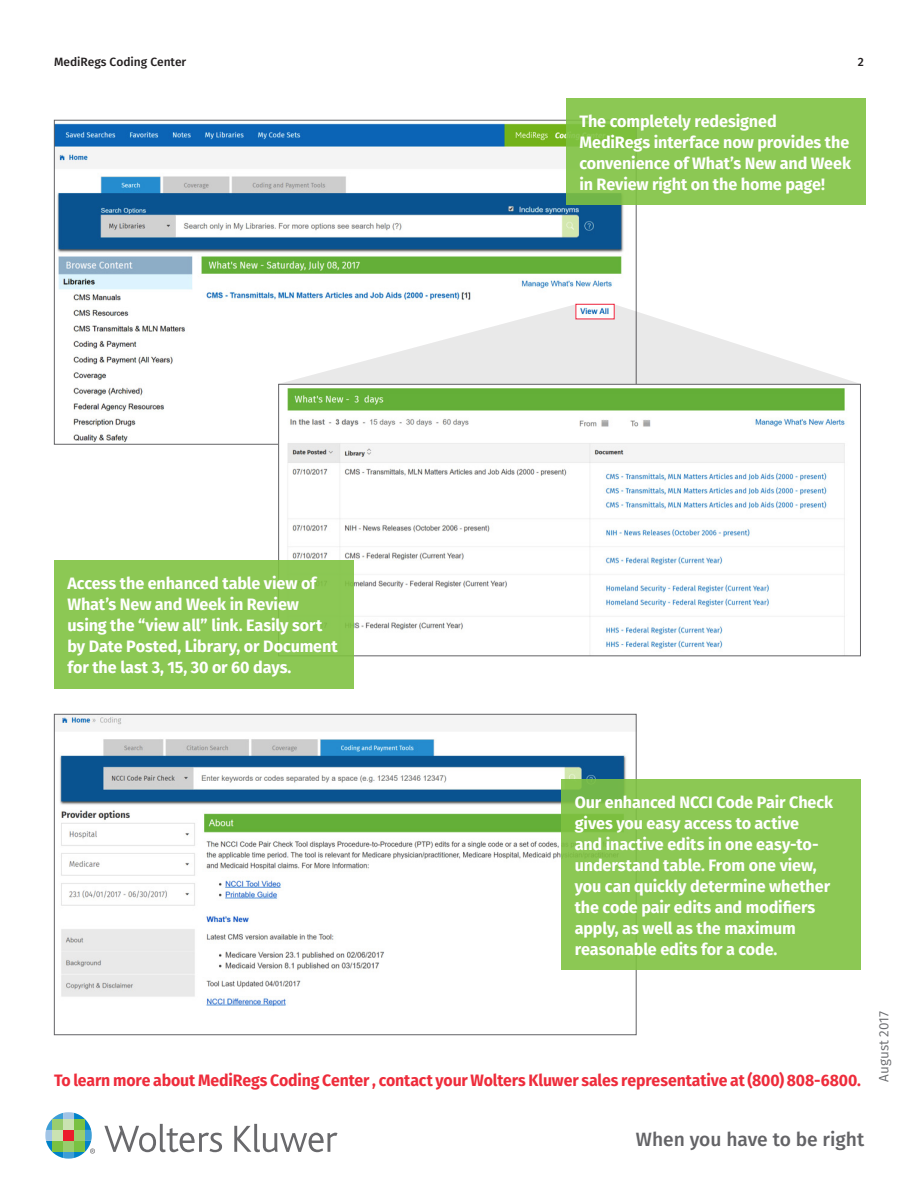
<style>
.page{position:relative;width:918px;height:1188px;background:#fff}
.page>*{position:absolute;margin:0;border:0;box-sizing:border-box;transform-origin:0 0}
.t1{font:500 19.2px "Fira Sans";color:#636366}
.t2{font:700 16.5px/21px "Fira Sans";letter-spacing:-.01em;color:#fff}
.t3{font:700 16.5px "Fira Sans";letter-spacing:-.01em;color:#ee2c3b;scale:.96 1}
.t4{font:13.5px "Fira Sans";color:#6c6d70}
.t5{font:500 12px "Fira Sans";color:#231f20}
</style>
<div class="page">
<img style="left:56px;top:123px;width:568px;height:320px">
<svg style="left:278px;top:304px;width:583px;height:80px;fill:#e9e9e9"></svg>
<img style="left:578px;top:306px;width:35px;height:11px">
<div style="left:576px;top:304px;width:39px;height:15px;border:1px solid #ed213a"></div>
<svg style="left:104px;top:1124px;width:118px;height:28px"></svg>
<svg style="left:234px;top:1124px;width:104px;height:28px"></svg>
<svg style="left:45px;top:1112px;width:50px;height:47px"></svg>
<img style="left:280px;top:386px;width:565px;height:268px">
<svg style="left:566px;top:98px;width:300px;height:107px;background:#8ac752"></svg>
<img style="left:56px;top:716px;width:579px;height:291px">
<div style="left:561px;top:779px;width:300px;height:191px;background:#8cc854"></div>
<div style="left:54px;top:560px;width:300px;height:129px;background:#8cc854"></div>
<p class="t5" style="left:54px;top:53px;width:134px">MediRegs Coding Center</p>
<p class="t5" style="left:858px;top:53px;width:8px">2</p>
<p class="t2" style="left:579px;top:110px;width:273px">The completely redesigned<br>MediRegs interface now provides the convenience of What’s New and Week in Review right on the home page!</p>
<p class="t2" style="left:68px;top:572px;width:272px">Access the enhanced table view of What’s New and Week in Review using the “view all” link. Easily sort by Date Posted, Library, or Document for the last 3, 15, 30 or 60 days.</p>
<p class="t2" style="left:575px;top:791px;width:260px">Our enhanced NCCI Code Pair Check gives you easy access to active<br>and inactive edits in one easy-to&shy;understand table. From one view, you can quickly determine whether the code pair edits and modifiers apply, as well as the maximum reasonable edits for a code.</p>
<p class="t3" style="left:54px;top:1067px;width:842px">To learn more about MediRegs Coding Center , contact your Wolters Kluwer sales representative at (800) 808-6800.</p>
<p class="t4" style="left:874px;top:1082px;width:72px;rotate:-90deg">August 2017</p>
<p class="t1" style="left:636px;top:1124px;width:230px">When you have to be right</p>
</div>
